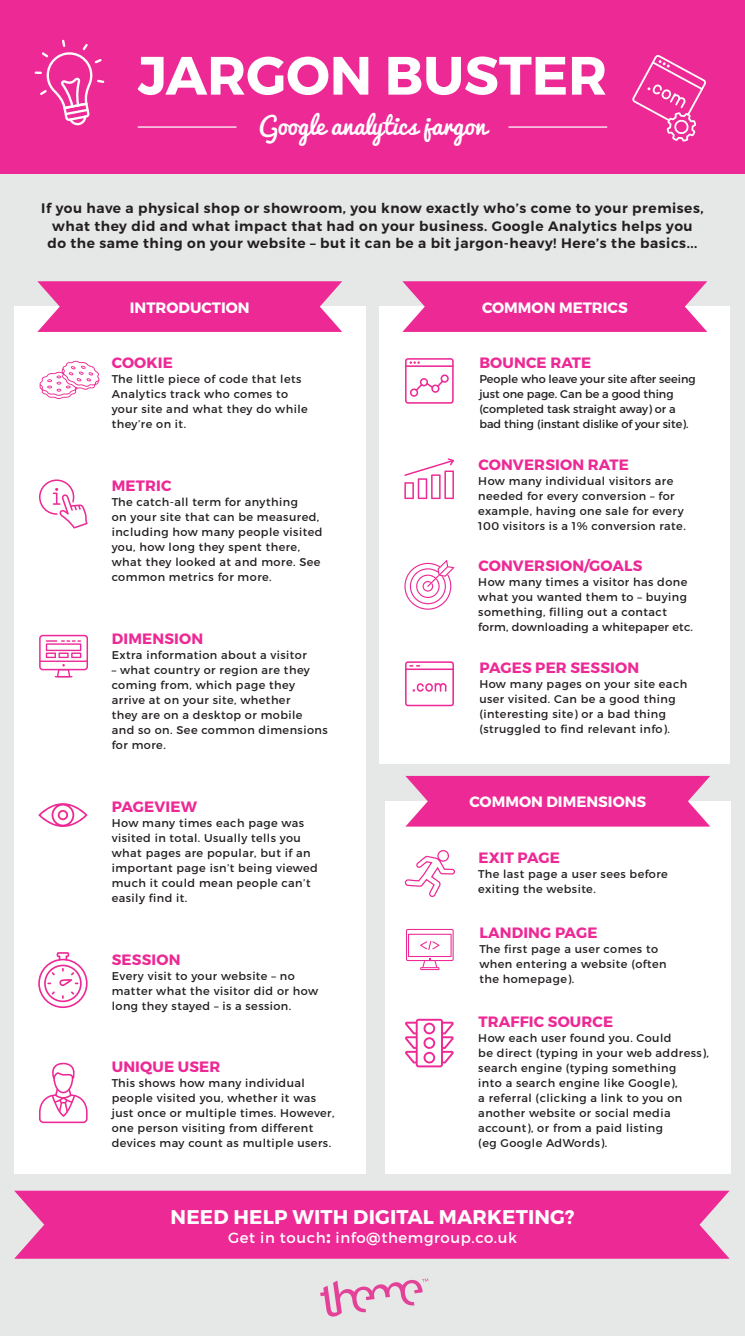
<style>
.page{position:relative;width:745px;height:1336px;background:#fff}
.page>*{position:absolute;margin:0;border:0;box-sizing:border-box;transform-origin:0 0}
.t1{font:700 53.88px "Montserrat";color:#fff}
.t2{font:24.12px "Pacifico";color:#fff}
.t3{font:700 19.75px "Montserrat";letter-spacing:.01em;color:#fff}
.t4{font:700 15px "Montserrat";letter-spacing:.01em;color:#ed2995}
.t5{font:700 15px "Montserrat";color:#fff}
.t6{font:14.88px "Montserrat";letter-spacing:.04em;color:#fff}
.t7{font:600 13.75px/17.5px "Montserrat";letter-spacing:.04em;color:#231f20;text-align:center}
.Body{font:11.25px/15px "Montserrat";letter-spacing:.04em;color:#231f20}
.Body-2{font:11.25px/15px "Montserrat";color:#231f20}
.s1{font-weight:700;font-size:19.75px}
</style>
<div class="page">
<div style="left:0;top:174px;width:744px;height:100px;background:#e6e7e7"></div>
<div style="left:0;top:0;width:744px;height:174px;background:#ed2995"></div>
<div style="left:0;top:274px;width:744px;height:1062px;background:#e6e7e7"></div>
<svg style="left:632px;top:55px;width:74px;height:87px"></svg>
<svg style="left:35px;top:40px;width:69px;height:86px"></svg>
<hr style="left:508px;top:126px;width:98px;height:2px;background:#fff">
<hr style="left:138px;top:126px;width:98px;height:2px;background:#fff">
<div style="left:379px;top:306px;width:350px;height:458px;background:#fff"></div>
<div style="left:14px;top:306px;width:351px;height:868px;background:#fff"></div>
<svg style="left:404px;top:560px;width:50px;height:50px"></svg>
<svg style="left:405px;top:358px;width:48px;height:46px"></svg>
<svg style="left:40px;top:361px;width:59px;height:38px"></svg>
<svg style="left:39px;top:1063px;width:49px;height:60px"></svg>
<svg style="left:38px;top:952px;width:50px;height:56px"></svg>
<svg style="left:39px;top:635px;width:49px;height:42px"></svg>
<svg style="left:404px;top:458px;width:49px;height:41px"></svg>
<svg style="left:320px;top:1278px;width:108px;height:38px"></svg>
<svg style="left:405px;top:661px;width:48px;height:45px"></svg>
<svg style="left:38px;top:803px;width:50px;height:24px"></svg>
<svg style="left:39px;top:479px;width:49px;height:49px"></svg>
<div style="left:384px;top:801px;width:346px;height:373px;background:#fff"></div>
<svg style="left:405px;top:1019px;width:48px;height:48px"></svg>
<svg style="left:406px;top:929px;width:47px;height:41px"></svg>
<svg style="left:402px;top:281px;width:304px;height:51px;background:#ed389c"></svg>
<svg style="left:37px;top:281px;width:305px;height:51px;background:#ed399c"></svg>
<svg style="left:404px;top:776px;width:305px;height:121px"></svg>
<div style="left:14px;top:1191px;width:715px;height:68px;background:#ed2995"></div>
<p class="t1" style="left:138px;top:42px;width:470px">JARGON BUSTER</p>
<p class="t2" style="left:258px;top:104px;width:229px">Google analytics jargon</p>
<p class="t7" style="left:41px;top:200px;width:663px">If you have a physical shop or showroom, you know exactly who’s come to your premises, what they did and what impact that had on your business. Google Analytics helps you do the same thing on your website – but it can be a bit jargon-heavy! Here’s the basics...</p>
<p class="t5" style="left:130px;top:298px;width:121px">INTRODUCTION</p>
<p class="t5" style="left:481px;top:298px;width:147px">COMMON METRICS</p>
<p class="t4" style="left:112px;top:354px;width:62px">COOKIE</p>
<p class="Body" style="left:112px;top:372px;width:197px">The little piece of code that lets<br>Analytics track who comes to your site and what they do while they’re on it.</p>
<p class="t4" style="left:112px;top:477px;width:61px">METRIC</p>
<p class="Body" style="left:112px;top:495px;width:212px">The catch-all term for anything<br>on your site that can be measured, including how many people visited you, how long they spent there, what they looked at and more. See common metrics for more.</p>
<p class="t4" style="left:112px;top:630px;width:93px">DIMENSION</p>
<p class="Body" style="left:112px;top:648px;width:196px">Extra information about a visitor</p>
<p class="Body" style="left:112px;top:663px;width:217px">– what country or region are they coming from, which page they arrive at on your site, whether<br>they are on a desktop or mobile and so on. See common dimensions for more.</p>
<p class="t4" style="left:112px;top:797px;width:87px">PAGEVIEW</p>
<p class="Body" style="left:112px;top:816px;width:207px">How many times each page was visited in total. Usually tells you what pages are popular, but if an important page isn’t being viewed much it could mean people can’t easily find it.</p>
<p class="t4" style="left:112px;top:950px;width:70px">SESSION</p>
<p class="Body" style="left:112px;top:969px;width:208px">Every visit to your website – no matter what the visitor did or how long they stayed – is a session.</p>
<p class="t4" style="left:112px;top:1057px;width:110px">UNIQUE USER</p>
<p class="Body" style="left:112px;top:1076px;width:224px">This shows how many individual people visited you, whether it was just once or multiple times. However, one person visiting from different devices may count as multiple users.</p>
<p class="t4" style="left:479px;top:354px;width:113px">BOUNCE RATE</p>
<p class="Body-2" style="left:479px;top:372px;width:218px">People who leave your site after seeing just one page. Can be a good thing (completed task straight away) or a bad thing (instant dislike of your site).</p>
<p class="t4" style="left:478px;top:455px;width:152px">CONVERSION RATE</p>
<p class="Body" style="left:478px;top:473px;width:209px">How many individual visitors are needed for every conversion – for example, having one sale for every 100 visitors is a 1% conversion rate.</p>
<p class="t4" style="left:478px;top:557px;width:165px">CONVERSION/GOALS</p>
<p class="Body" style="left:478px;top:575px;width:216px">How many times a visitor has done what you wanted them to – buying something, filling out a contact form, downloading a whitepaper etc.</p>
<p class="t4" style="left:479px;top:658px;width:161px">PAGES PER SESSION</p>
<p class="Body" style="left:479px;top:676px;width:209px">How many pages on your site each user visited. Can be a good thing (interesting site) or a bad thing (struggled to find relevant info).</p>
<p class="t5" style="left:469px;top:793px;width:178px">COMMON DIMENSIONS</p>
<p class="t4" style="left:478px;top:848px;width:83px">EXIT PAGE</p>
<p class="Body" style="left:478px;top:866px;width:191px">The last page a user sees before exiting the website.</p>
<p class="t4" style="left:479px;top:923px;width:119px">LANDING PAGE</p>
<p class="Body" style="left:479px;top:941px;width:189px">The first page a user comes to when entering a website (often the homepage).</p>
<p class="t4" style="left:478px;top:1012px;width:136px">TRAFFIC SOURCE</p>
<p class="Body" style="left:478px;top:1031px;width:232px">How each user found you. Could<br>be direct (typing in your web address), search engine (typing something<br>into a search engine like Google),<br>a referral (clicking a link to you on another website or social media account), or from a paid listing<br>(eg Google AdWords).</p>
<p class="t3" style="left:170px;top:1205px;width:405px">NEED HELP WITH DIGITAL MARKETING?</p>
<p class="t6" style="left:228px;top:1228px;width:290px">Get in touch<span class="s1">:</span> info@themgroup.co.uk</p>
</div>
